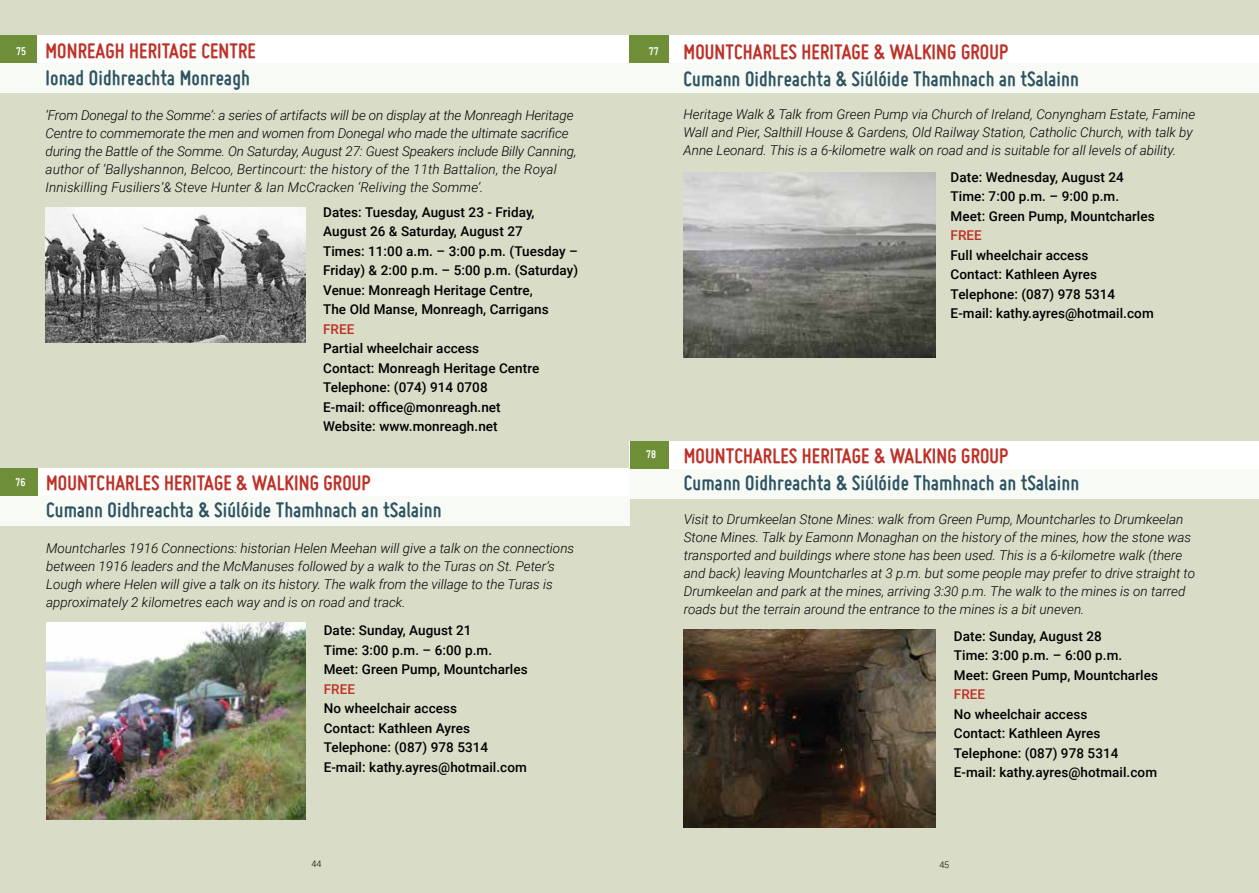
<style>
.page{position:relative;width:1259px;height:893px;background:#d9ddc8}
.page>*{position:absolute;margin:0;border:0;box-sizing:border-box;transform-origin:0 0}
.t1{font:700 22.5px "Miso";letter-spacing:.005em;color:#2d5362}
.t2{font:700 22.5px "Miso";letter-spacing:.005em;color:#be3127}
.t3{font:italic 300 13.5px/18px "Roboto";color:#000}
.t4{font:500 13.5px/19.5px "Roboto";letter-spacing:.005em;color:#000}
.t5{font:500 13.5px "Roboto";letter-spacing:.005em;color:#be3127}
.t6{font:700 12px "Miso";letter-spacing:.005em;color:#fff}
.t7{font:300 9px "Roboto";color:#000}
</style>
<div class="page">
<div style="left:630px;top:35px;width:629px;height:39px;background:#fff"></div>
<div style="left:0;top:35px;width:630px;height:39px;background:#fff"></div>
<div style="left:0;top:35px;width:37px;height:39px;background:#6e8e38"></div>
<div style="left:629px;top:35px;width:40px;height:28px;background:#6e8e38"></div>
<div style="left:0;top:63px;width:629px;height:30px;background:#f8fbf5"></div>
<div style="left:629px;top:63px;width:630px;height:30px;background:#f8fbf5"></div>
<div style="left:0;top:469px;width:629px;height:38px;background:#fff"></div>
<div style="left:0;top:469px;width:38px;height:38px;background:#6e8e38"></div>
<div style="left:0;top:496px;width:629px;height:30px;background:#f8fbf5"></div>
<div style="left:629px;top:441px;width:630px;height:38px;background:#fff"></div>
<div style="left:629px;top:441px;width:39px;height:29px;background:#6e8e38"></div>
<div style="left:629px;top:469px;width:630px;height:29px;background:#f8fbf5"></div>
<img style="left:683px;top:173px;width:252px;height:184px">
<img style="left:46px;top:622px;width:260px;height:198px">
<img style="left:684px;top:630px;width:251px;height:197px">
<img style="left:45px;top:207px;width:261px;height:135px">
<p class="t6" style="left:16px;top:44px;width:12px">75</p>
<p class="t6" style="left:15px;top:475px;width:12px">76</p>
<h1 class="t2" style="left:45px;top:38px;width:212px">MONREAGH HERITAGE CENTRE</h1>
<p class="t6" style="left:649px;top:44px;width:12px">77</p>
<h1 class="t1" style="left:45px;top:65px;width:206px">Ionad Oidhreachta Monreagh</h1>
<p class="t3" style="left:45px;top:105px;width:532px">‘From Donegal to the Somme’: a series of artifacts will be on display at the Monreagh Heritage Centre to commemorate the men and women from Donegal who made the ultimate sacrifice during the Battle of the Somme. On Saturday, August 27: Guest Speakers include Billy Canning, author of ‘Ballyshannon, Belcoo, Bertincourt: the history of the 11th Battalion, the Royal Inniskilling Fusiliers’&amp; Steve Hunter &amp; Ian McCracken ‘Reliving the Somme’.</p>
<p class="t4" style="left:323px;top:202px;width:257px">Dates: Tuesday, August 23 - Friday, August 26 &amp; Saturday, August 27<br>Times: 11:00 a.m. – 3:00 p.m. (Tuesday – Friday) &amp; 2:00 p.m. – 5:00 p.m. (Saturday)<br>Venue: Monreagh Heritage Centre,<br>The Old Manse, Monreagh, Carrigans</p>
<p class="t5" style="left:323px;top:320px;width:33px">FREE</p>
<p class="t4" style="left:323px;top:338px;width:218px">Partial wheelchair access<br>Contact: Monreagh Heritage Centre<br>Telephone: (074) 914 0708<br>E-mail: office@monreagh.net<br>Website: www.monreagh.net</p>
<h1 class="t2" style="left:46px;top:470px;width:326px">MOUNTCHARLES HERITAGE &amp; WALKING GROUP</h1>
<h1 class="t1" style="left:46px;top:497px;width:397px">Cumann Oidhreachta &amp; Siúlóide Thamhnach an tSalainn</h1>
<p class="t3" style="left:46px;top:538px;width:530px">Mountcharles 1916 Connections: historian Helen Meehan will give a talk on the connections between 1916 leaders and the McManuses followed by a walk to the Turas on St. Peter’s Lough where Helen will give a talk on its history. The walk from the village to the Turas is approximately 2 kilometres each way and is on road and track.</p>
<p class="t4" style="left:324px;top:620px;width:205px">Date: Sunday, August 21<br>Time: 3:00 p.m. – 6:00 p.m.<br>Meet: Green Pump, Mountcharles</p>
<p class="t5" style="left:324px;top:679px;width:33px">FREE</p>
<p class="t4" style="left:324px;top:698px;width:205px">No wheelchair access<br>Contact: Kathleen Ayres<br>Telephone: (087) 978 5314<br>E-mail: kathy.ayres@hotmail.com</p>
<p class="t6" style="left:646px;top:448px;width:12px">78</p>
<h1 class="t2" style="left:683px;top:39px;width:326px">MOUNTCHARLES HERITAGE &amp; WALKING GROUP</h1>
<h1 class="t1" style="left:683px;top:66px;width:397px">Cumann Oidhreachta &amp; Siúlóide Thamhnach an tSalainn</h1>
<p class="t3" style="left:683px;top:104px;width:513px">Heritage Walk &amp; Talk from Green Pump via Church of Ireland, Conyngham Estate, Famine<br>Wall and Pier, Salthill House &amp; Gardens, Old Railway Station, Catholic Church, with talk by<br>Anne Leonard. This is a 6-kilometre walk on road and is suitable for all levels of ability.</p>
<p class="t4" style="left:950px;top:166px;width:205px">Date: Wednesday, August 24<br>Time: 7:00 p.m. – 9:00 p.m.<br>Meet: Green Pump, Mountcharles</p>
<p class="t5" style="left:950px;top:226px;width:33px">FREE</p>
<p class="t4" style="left:950px;top:244px;width:205px">Full wheelchair access<br>Contact: Kathleen Ayres<br>Telephone: (087) 978 5314<br>E-mail: kathy.ayres@hotmail.com</p>
<h1 class="t2" style="left:684px;top:443px;width:326px">MOUNTCHARLES HERITAGE &amp; WALKING GROUP</h1>
<h1 class="t1" style="left:684px;top:470px;width:397px">Cumann Oidhreachta &amp; Siúlóide Thamhnach an tSalainn</h1>
<p class="t3" style="left:684px;top:510px;width:513px">Visit to Drumkeelan Stone Mines: walk from Green Pump, Mountcharles to Drumkeelan Stone Mines. Talk by Eamonn Monaghan on the history of the mines, how the stone was transported and buildings where stone has been used. This is a 6-kilometre walk (there and back) leaving Mountcharles at 3 p.m. but some people may prefer to drive straight to Drumkeelan and park at the mines, arriving 3:30 p.m. The walk to the mines is on tarred roads but the terrain around the entrance to the mines is a bit uneven.</p>
<p class="t4" style="left:954px;top:626px;width:205px">Date: Sunday, August 28<br>Time: 3:00 p.m. – 6:00 p.m.<br>Meet: Green Pump, Mountcharles</p>
<p class="t5" style="left:954px;top:685px;width:33px">FREE</p>
<p class="t4" style="left:954px;top:704px;width:205px">No wheelchair access<br>Contact: Kathleen Ayres<br>Telephone: (087) 978 5314<br>E-mail: kathy.ayres@hotmail.com</p>
<p class="t7" style="left:311px;top:857px;width:11px">44</p>
<p class="t7" style="left:939px;top:859px;width:11px">45</p>
</div>
